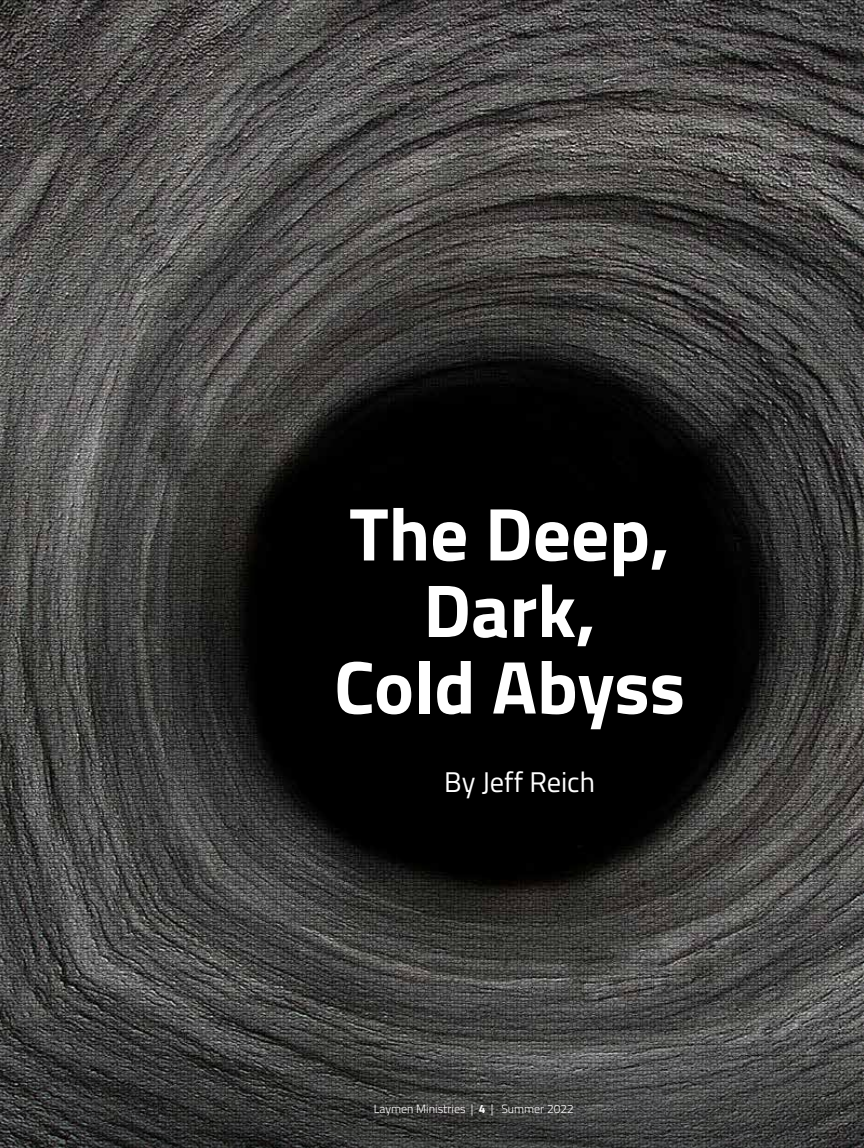
<style>
.page{position:relative;width:864px;height:1148px;background:#fff}
.page>*{position:absolute;margin:0;border:0;box-sizing:border-box;transform-origin:0 0}
.t1{font:700 75px/76.5px "Titillium Web";color:#fff;text-align:center}
.t2{font:28.5px "Titillium Web";color:#fff}
.t3{font:300 12px "Titillium Web";color:#fff}
.s1{font-weight:700}
</style>
<div class="page">
<img style="left:0;top:0;width:864px;height:976px">
<svg style="left:0;top:976px;width:864px;height:172px;background:#414241"></svg>
<h1 class="t1" style="left:334px;top:492px;width:353px">The Deep,<br>Dark,<br>Cold Abyss</h1>
<h2 class="t2" style="left:444px;top:760px;width:152px">By Jeff Reich</h2>
<p class="t3" style="left:374px;top:1100px;width:202px">Laymen Ministries | <span class="s1">4</span> | Summer 2022</p>
</div>
